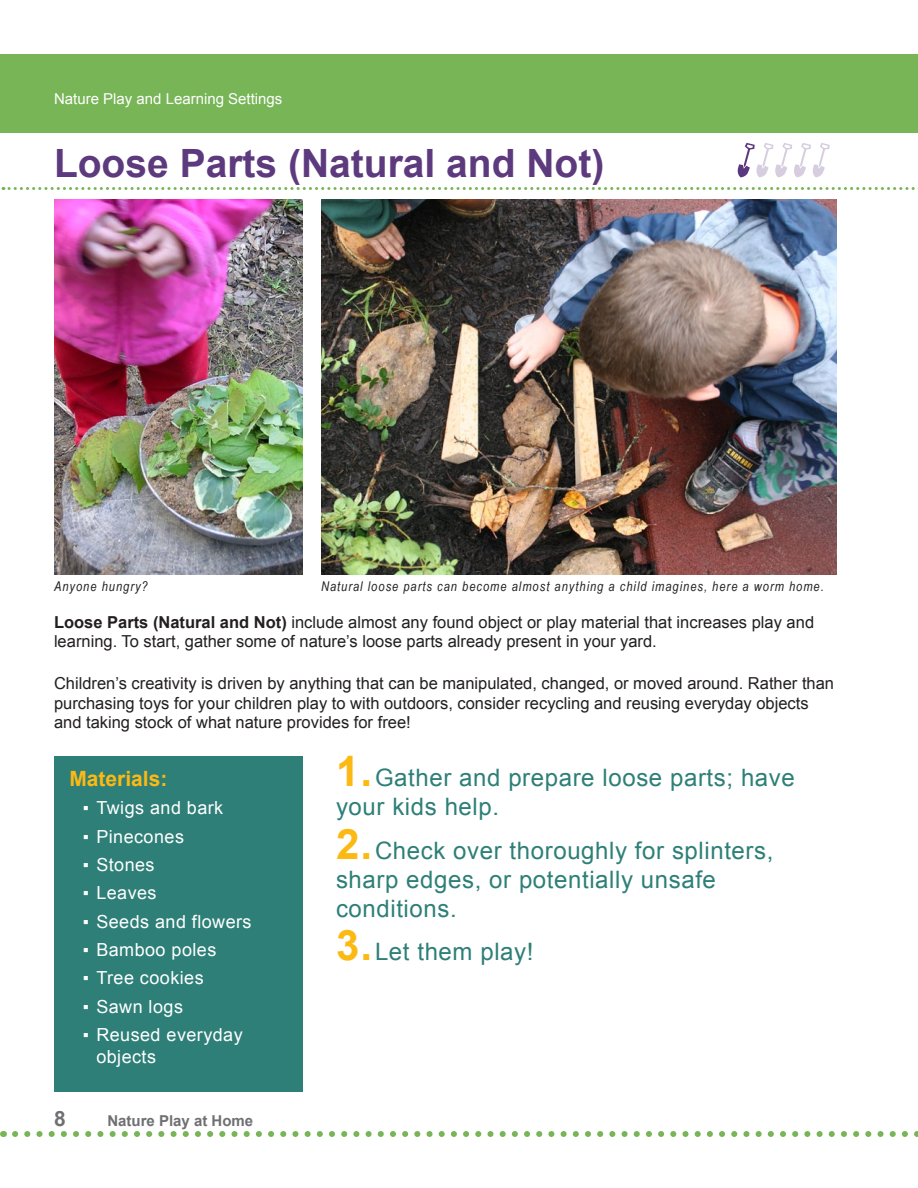
<style>
.page{position:relative;width:918px;height:1188px;background:#fff}
.page>*{position:absolute;margin:0;border:0;box-sizing:border-box;transform-origin:0 0}
.t1{font:700 39px "Arial";color:#5d3a7e}
.t2{font:24px/28.8px "Arial";letter-spacing:.025em;color:#2d7f77}
.t3{font:700 21px "Arial";color:#fcb913}
.t4{font:700 21px "Arial";color:#6f7073}
.t5{font:18px/21.6px "Arial";letter-spacing:.025em;color:#fff}
.t6{font:16.5px/19.8px "Arial";color:#231f20}
.t7{font:15px "Arial";color:#fff}
.t8{font:700 15px "Arial";color:#6f7073}
.t9{font:italic 13.5px "Arial Narrow";letter-spacing:.075em;color:#231f20}
.s1{font-weight:700}
.s2{font-weight:700;font-size:42px;color:#fcb913}
</style>
<div class="page">
<div style="left:0;top:54px;width:918px;height:78px;background:#77b557"></div>
<div style="left:54px;top:756px;width:249px;height:336px;background:#2d7f77"></div>
<img style="left:321px;top:200px;width:516px;height:374px">
<svg style="left:15px;top:1131px;width:903px;height:6px"></svg>
<svg style="left:3px;top:187px;width:915px;height:3px"></svg>
<img style="left:54px;top:200px;width:249px;height:374px">
<svg style="left:738px;top:143px;width:92px;height:34px"></svg>
<p class="t7" style="left:54px;top:89px;width:230px">Nature Play and Learning Settings</p>
<h1 class="t1" style="left:54px;top:137px;width:552px">Loose Parts (Natural and Not)</h1>
<p class="t9" style="left:54px;top:577px;width:95px">Anyone hungry?</p>
<p class="t9" style="left:321px;top:577px;width:504px">Natural loose parts can become almost anything a child imagines, here a worm home.</p>
<p class="t6" style="left:54px;top:612px;width:762px"><span class="s1">Loose Parts (Natural and Not)</span> include almost any found object or play material that increases play and learning. To start, gather some of nature’s loose parts already present in your yard.</p>
<p class="t6" style="left:54px;top:673px;width:782px">Children’s creativity is driven by anything that can be manipulated, changed, or moved around. Rather than purchasing toys for your children play to with outdoors, consider recycling and reusing everyday objects and taking stock of what nature provides for free!</p>
<p class="t3" style="left:69px;top:765px;width:100px">Materials:</p>
<p class="t5" style="left:83px;top:797px;width:142px">▪ Twigs and bark</p>
<p class="t5" style="left:83px;top:826px;width:103px">▪ Pinecones</p>
<p class="t5" style="left:83px;top:854px;width:73px">▪ Stones</p>
<p class="t5" style="left:83px;top:883px;width:75px">▪ Leaves</p>
<p class="t5" style="left:83px;top:911px;width:170px">▪ Seeds and flowers</p>
<p class="t5" style="left:83px;top:939px;width:135px">▪ Bamboo poles</p>
<p class="t5" style="left:83px;top:968px;width:122px">▪ Tree cookies</p>
<p class="t5" style="left:83px;top:996px;width:102px">▪ Sawn logs</p>
<p class="t5" style="left:96px;top:1024px;width:148px;text-indent:-14px">▪ Reused everyday objects</p>
<h2 class="t2" style="left:336px;top:764px;width:460px"><span class="s2">1.</span>Gather and prepare loose parts; have your kids help.</h2>
<h2 class="t2" style="left:336px;top:836px;width:439px"><span class="s2">2.</span>Check over thoroughly for splinters, sharp edges, or potentially unsafe conditions.</h2>
<h2 class="t2" style="left:336px;top:938px;width:199px"><span class="s2">3.</span>Let them play!</h2>
<p class="t4" style="left:54px;top:1105px;width:13px">8</p>
<p class="t8" style="left:107px;top:1111px;width:147px">Nature Play at Home</p>
</div>
